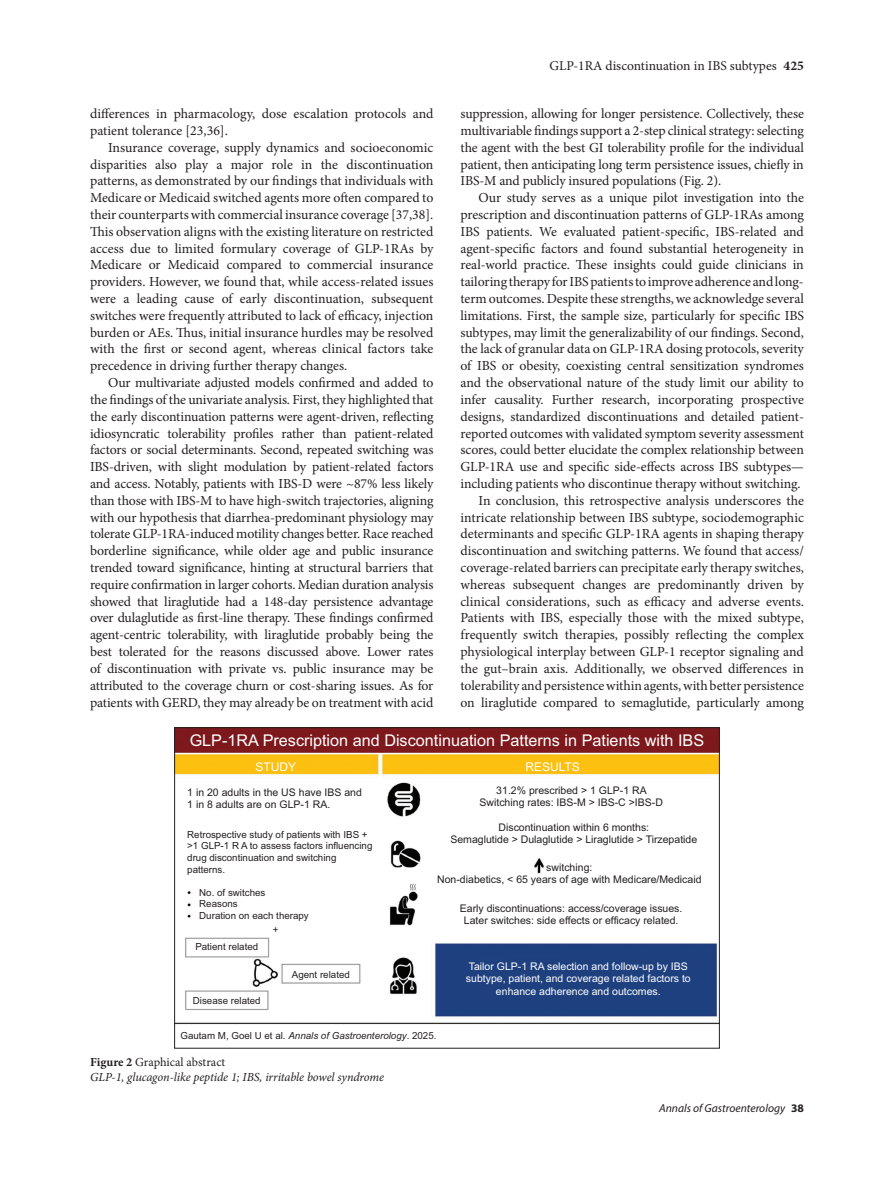
<style>
.page{position:relative;width:894px;height:1191px;background:#fff}
.page>*{position:absolute;margin:0;border:0;box-sizing:border-box;transform-origin:0 0}
.t1{font:16.2px "Arial";color:#fff}
.TX{font:13.8px/16.8px "Minion Pro";letter-spacing:-.005em;color:#231f20;text-align:justify}
.t2{font:13.5px "Minion Pro";color:#231f20}
.FGC{font:italic 12.3px "Minion Pro";letter-spacing:-.005em;color:#231f20}
.FGC-2{font:12.3px "Minion Pro";color:#231f20}
.t3{font:12px "Arial";color:#fff}
.t4{font:italic 11.55px "Myriad Pro";color:#231f20}
.t5{font:10.5px/12px "Arial";color:#231f20;text-align:center}
.t6{font:10.5px/12.6px "Arial";color:#fff;text-align:center}
.t7{font:9.75px/11.7px "Arial";color:#231f20}
.s1{font-weight:700}
.s2{font-style:italic}
.s3{font-weight:700;font-style:normal}
</style>
<div class="page">
<img style="left:176px;top:729px;width:541px;height:296px">
<p class="t2" style="left:549px;top:57px;width:256px">GLP-1RA discontinuation in IBS subtypes <span class="s1">425</span></p>
<p class="TX" style="left:460px;top:105px;width:345px">suppression, allowing for longer persistence. Collectively, these multivariable findings support a 2-step clinical strategy: selecting the agent with the best GI tolerability profile for the individual patient, then anticipating long term persistence issues, chiefly in IBS-M and publicly insured populations (Fig. 2).</p>
<p class="TX" style="left:460px;top:189px;width:345px;text-indent:18px">Our study serves as a unique pilot investigation into the prescription and discontinuation patterns of GLP-1RAs among IBS patients. We evaluated patient-specific, IBS-related and agent-specific factors and found substantial heterogeneity in real-world practice. These insights could guide clinicians in tailoring therapy for IBS patients to improve adherence and long&shy;term outcomes. Despite these strengths, we acknowledge several limitations. First, the sample size, particularly for specific IBS subtypes, may limit the generalizability of our findings. Second, the lack of granular data on GLP-1RA dosing protocols, severity of IBS or obesity, coexisting central sensitization syndromes and the observational nature of the study limit our ability to infer causality. Further research, incorporating prospective designs, standardized discontinuations and detailed patient&shy;reported outcomes with validated symptom severity assessment scores, could better elucidate the complex relationship between GLP-1RA use and specific side-effects across IBS subtypes— including patients who discontinue therapy without switching.</p>
<p class="TX" style="left:460px;top:492px;width:345px;text-indent:18px">In conclusion, this retrospective analysis underscores the intricate relationship between IBS subtype, sociodemographic determinants and specific GLP-1RA agents in shaping therapy discontinuation and switching patterns. We found that access/ coverage-related barriers can precipitate early therapy switches, whereas subsequent changes are predominantly driven by clinical considerations, such as efficacy and adverse events.<br>Patients with IBS, especially those with the mixed subtype, frequently switch therapies, possibly reflecting the complex physiological interplay between GLP-1 receptor signaling and the gut–brain axis. Additionally, we observed differences in tolerability and persistence within agents, with better persistence on liraglutide compared to semaglutide, particularly among</p>
<p class="t1" style="left:190px;top:729px;width:516px">GLP-1RA Prescription and Discontinuation Patterns in Patients with IBS</p>
<p class="t3" style="left:255px;top:758px;width:42px">STUDY</p>
<p class="t3" style="left:525px;top:758px;width:56px">RESULTS</p>
<p class="t5" style="left:187px;top:785px;width:176px;line-height:12.6px;text-align:left">1 in 20 adults in the US have IBS and<br>1 in 8 adults are on GLP-1 RA.</p>
<p class="t7" style="left:187px;top:828px;width:187px">Retrospective study of patients with IBS + &gt;1 GLP-1 R A to assess factors influencing drug discontinuation and switching patterns.</p>
<p class="t7" style="left:199px;top:886px;width:111px">No. of switches<br>Reasons<br>Duration on each therapy</p>
<p class="t7" style="left:273px;top:923px;width:7px">+</p>
<p class="TX" style="left:90px;top:105px;width:345px">differences in pharmacology, dose escalation protocols and patient tolerance [23,36].</p>
<p class="TX" style="left:90px;top:139px;width:345px;text-indent:18px">Insurance coverage, supply dynamics and socioeconomic disparities also play a major role in the discontinuation patterns, as demonstrated by our findings that individuals with Medicare or Medicaid switched agents more often compared to their counterparts with commercial insurance coverage [37,38].<br>This observation aligns with the existing literature on restricted access due to limited formulary coverage of GLP-1RAs by Medicare or Medicaid compared to commercial insurance providers. However, we found that, while access-related issues were a leading cause of early discontinuation, subsequent switches were frequently attributed to lack of efficacy, injection burden or AEs. Thus, initial insurance hurdles may be resolved with the first or second agent, whereas clinical factors take precedence in driving further therapy changes.</p>
<p class="TX" style="left:90px;top:374px;width:345px;text-indent:18px">Our multivariate adjusted models confirmed and added to the findings of the univariate analysis. First, they highlighted that the early discontinuation patterns were agent-driven, reflecting idiosyncratic tolerability profiles rather than patient-related factors or social determinants. Second, repeated switching was IBS-driven, with slight modulation by patient-related factors and access. Notably, patients with IBS-D were ~87% less likely than those with IBS-M to have high-switch trajectories, aligning with our hypothesis that diarrhea-predominant physiology may tolerate GLP-1RA-induced motility changes better. Race reached borderline significance, while older age and public insurance trended toward significance, hinting at structural barriers that require confirmation in larger cohorts. Median duration analysis showed that liraglutide had a 148-day persistence advantage over dulaglutide as first-line therapy. These findings confirmed agent-centric tolerability, with liraglutide probably being the best tolerated for the reasons discussed above. Lower rates of discontinuation with private vs. public insurance may be attributed to the coverage churn or cost-sharing issues. As for patients with GERD, they may already be on treatment with acid</p>
<p class="t5" style="left:479px;top:784px;width:185px">31.2% prescribed &gt; 1 GLP-1 RA<br>Switching rates: IBS-M &gt; IBS-C &gt;IBS-D</p>
<p class="t5" style="left:450px;top:821px;width:248px">Discontinuation within 6 months:<br>Semaglutide &gt; Dulaglutide &gt; Liraglutide &gt; Tirzepatide</p>
<p class="t5" style="left:437px;top:873px;width:266px">Non-diabetics, &lt; 65 years of age with Medicare/Medicaid</p>
<p class="t5" style="left:546px;top:861px;width:48px">switching:</p>
<p class="t5" style="left:460px;top:901px;width:224px">Early discontinuations: access/coverage issues.<br>Later switches: side effects or efficacy related.</p>
<p class="t7" style="left:195px;top:940px;width:64px">Patient related</p>
<p class="t7" style="left:193px;top:994px;width:69px">Disease related</p>
<p class="t7" style="left:292px;top:968px;width:59px">Agent related</p>
<p class="t7" style="left:180px;top:1029px;width:257px">Gautam M, Goel U et al. <span class="s2">Annals of Gastroenterology</span>. 2025.</p>
<p class="FGC-2" style="left:90px;top:1053px;width:137px"><span class="s1">Figure 2</span> Graphical abstract</p>
<p class="FGC" style="left:90px;top:1068px;width:295px">GLP-1, glucagon-like peptide 1; IBS, irritable bowel syndrome</p>
<p class="t6" style="left:465px;top:959px;width:226px">Tailor GLP-1 RA selection and follow-up by IBS subtype, patient, and coverage related factors to enhance adherence and outcomes.</p>
<p class="t4" style="left:658px;top:1101px;width:146px">Annals of Gastroenterology <span class="s3">38</span></p>
</div>
